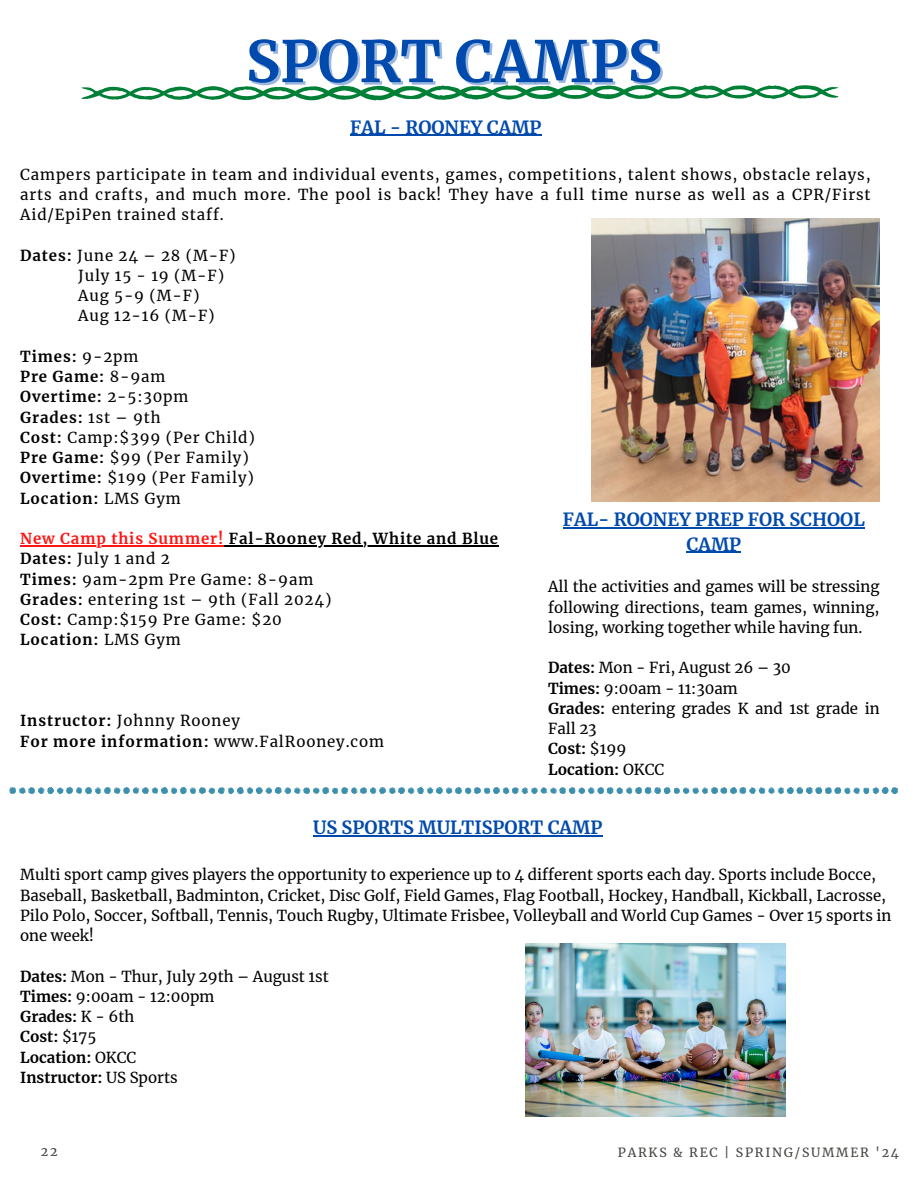
<style>
.page{position:relative;width:918px;height:1188px;background:#fff}
.page>*{position:absolute;margin:0;border:0;box-sizing:border-box;transform-origin:0 0}
.t1{font:700 57px "Merriweather";color:#004aad}
.t2{font:700 18px/24.8px "Merriweather";color:#004aad;text-align:center}
.t3{font:15px/20.2px "Merriweather";color:#000}
.t4{font:15px/20.2px "Merriweather";letter-spacing:.06em;color:#000}
.t5{font:700 15px/20.2px "Merriweather";letter-spacing:.06em;color:#000}
.t6{font:12.45px "Merriweather";letter-spacing:.14em;color:#444440}
.s1{font-weight:700}
.s2{font-weight:700;color:#ff1616}
.s3{font-weight:400}
</style>
<div class="page">
<hr style="left:350px;top:135px;width:192px;height:1px;background:#004aad">
<hr style="left:20px;top:545px;width:204px;height:1px;background:#ff1616">
<hr style="left:224px;top:545px;width:275px;height:1px;background:#000">
<img style="left:592px;top:218px;width:288px;height:284px">
<svg style="left:9px;top:787px;width:889px;height:7px"></svg>
<hr style="left:313px;top:835px;width:289px;height:1px;background:#004aad">
<img style="left:525px;top:943px;width:260px;height:174px">
<hr style="left:563px;top:527px;width:302px;height:1px;background:#004aad">
<hr style="left:687px;top:552px;width:54px;height:1px;background:#004aad">
<svg style="left:81px;top:85px;width:758px;height:15px"></svg>
<h1 class="t1" style="left:246px;top:26px;width:418px">SPORT CAMPS</h1>
<p class="t2" style="left:350px;top:115px;width:193px">FAL - ROONEY CAMP</p>
<p class="t3" style="left:20px;top:164px;width:852px;text-align:justify">Campers participate in team and individual events, games, competitions, talent shows, obstacle relays, arts and crafts, and much more. The pool is back! They have a full time nurse as well as a CPR/First Aid/EpiPen trained staff.</p>
<p class="t4" style="left:78px;top:245px;width:159px;text-indent:-58px"><span class="s1">Dates:</span> June 24 – 28 (M-F)<br>July 15 - 19 (M-F)<br>Aug 5-9 (M-F)<br>Aug 12-16 (M-F)</p>
<p class="t4" style="left:20px;top:346px;width:236px"><span class="s1">Times:</span> 9-2pm<br><span class="s1">Pre Game:</span> 8-9am<br><span class="s1">Overtime:</span> 2-5:30pm<br><span class="s1">Grades:</span> 1st – 9th<br><span class="s1">Cost:</span> Camp:$399 (Per Child)<br><span class="s1">Pre Game:</span> $99 (Per Family)<br><span class="s1">Overtime:</span> $199 (Per Family)<br><span class="s1">Location:</span> LMS Gym</p>
<p class="t4" style="left:20px;top:529px;width:480px"><span class="s2">New Camp this Summer!</span> <span class="s1">Fal-Rooney Red, White and Blue<br>Dates:</span> July 1 and 2<br><span class="s1">Times:</span> 9am-2pm Pre Game: 8-9am<br><span class="s1">Grades:</span> entering 1st – 9th (Fall 2024)<br><span class="s1">Cost:</span> Camp:$159 Pre Game: $20<br><span class="s1">Location:</span> LMS Gym</p>
<p class="t2" style="left:563px;top:507px;width:303px">FAL- ROONEY PREP FOR SCHOOL<br>CAMP</p>
<p class="t3" style="left:548px;top:577px;width:333px;text-align:justify">All the activities and games will be stressing following directions, team games, winning, losing, working together while having fun.</p>
<p class="t3" style="left:548px;top:658px;width:333px"><span class="s1">Dates:</span> Mon - Fri, August 26 – 30<br><span class="s1">Times:</span> 9:00am - 11:30am<br><span class="s1">Grades:</span> entering grades K and 1st grade in<br>Fall 23<br><span class="s1">Cost:</span> $199<br><span class="s1">Location:</span> OKCC</p>
<p class="t5" style="left:20px;top:711px;width:365px">Instructor: <span class="s3">Johnny Rooney<br></span>For more information: <span class="s3">www.FalRooney.com</span></p>
<p class="t2" style="left:313px;top:815px;width:291px">US SPORTS MULTISPORT CAMP</p>
<p class="t3" style="left:20px;top:865px;width:873px">Multi sport camp gives players the opportunity to experience up to 4 different sports each day. Sports include Bocce, Baseball, Basketball, Badminton, Cricket, Disc Golf, Field Games, Flag Football, Hockey, Handball, Kickball, Lacrosse, Pilo Polo, Soccer, Softball, Tennis, Touch Rugby, Ultimate Frisbee, Volleyball and World Cup Games - Over 15 sports in one week!</p>
<p class="t3" style="left:20px;top:966px;width:310px"><span class="s1">Dates:</span> Mon - Thur, July 29th – August 1st<br><span class="s1">Times:</span> 9:00am - 12:00pm<br><span class="s1">Grades:</span> K - 6th<br><span class="s1">Cost:</span> $175<br><span class="s1">Location:</span> OKCC<br><span class="s1">Instructor:</span> US Sports</p>
<p class="t6" style="left:41px;top:1144px;width:18px">22</p>
<p class="t6" style="left:618px;top:1145px;width:283px">PARKS &amp; REC | SPRING/SUMMER '24</p>
</div>
